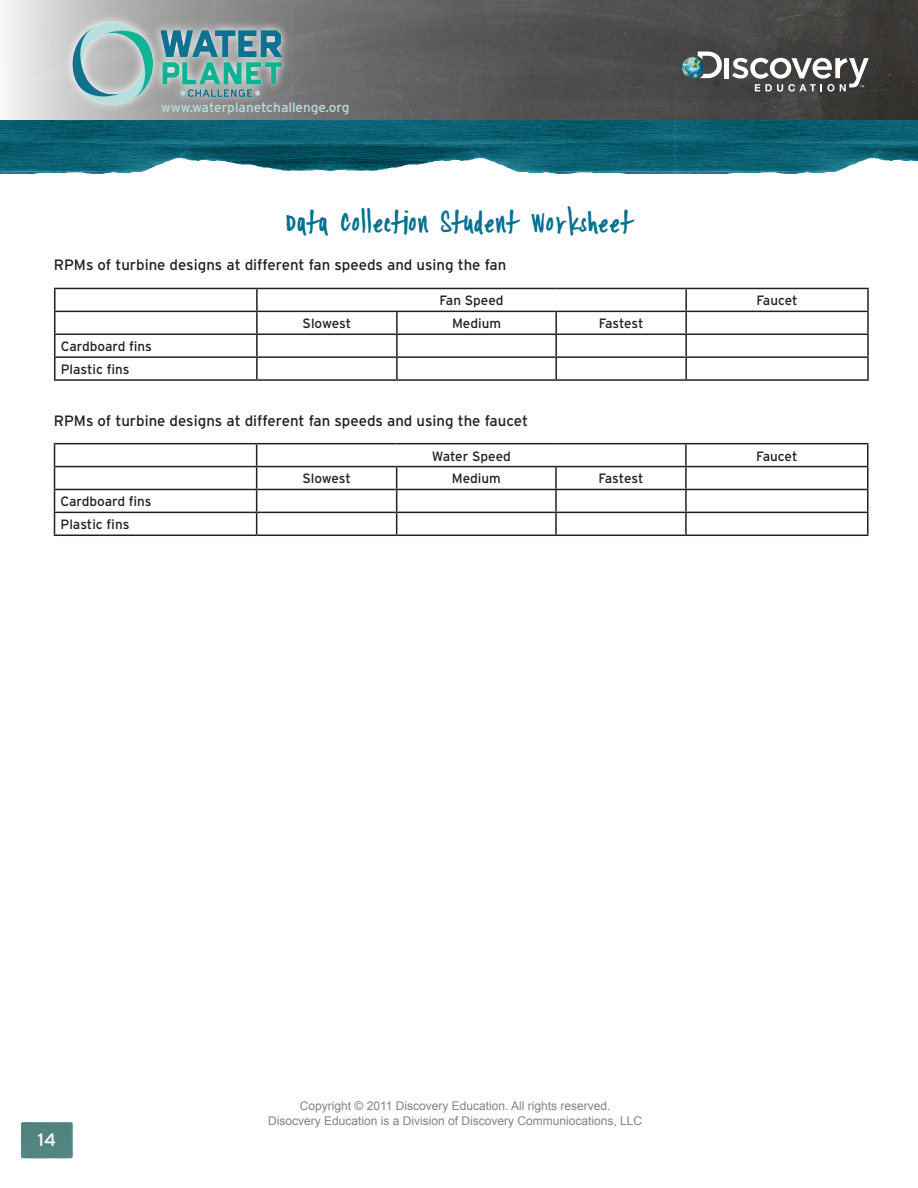
<style>
.page{position:relative;width:918px;height:1188px;background:#fff}
.page>*{position:absolute;margin:0;border:0;box-sizing:border-box;transform-origin:0 0}
.t1{font:24px "Cinahand";color:#00718e}
.t2{font:18px "Interstate";color:#fff}
.t3{font:15px "Interstate";color:#231f20}
.t4{font:13.5px "Interstate";color:#231f20}
.t5{font:13.5px "Interstate";color:#b5e0dd}
.t6{font:12px/14.4px "Arial";color:#808285;text-align:center}
</style>
<div class="page">
<img style="left:21px;top:1122px;width:52px;height:37px">
<img style="left:5px;top:0;width:913px;height:120px">
<img style="left:0;top:120px;width:329px;height:53px">
<img style="left:329px;top:120px;width:345px;height:53px">
<img style="left:674px;top:120px;width:244px;height:53px">
<svg style="left:698px;top:52px;width:24px;height:26px"></svg>
<div style="left:724px;top:58px;width:5px;height:20px;background:#fff"></div>
<svg style="left:732px;top:54px;width:137px;height:38px"></svg>
<img style="left:682px;top:57px;width:21px;height:21px;border-radius:10px">
<img style="left:63px;top:12px;width:229px;height:102px">
<hr style="left:54px;top:288px;width:203px;height:1px;background:#231f20">
<hr style="left:54px;top:289px;width:2px;height:22px;background:#231f20">
<hr style="left:257px;top:288px;width:140px;height:1px;background:#231f20">
<hr style="left:256px;top:289px;width:2px;height:22px;background:#231f20">
<hr style="left:397px;top:288px;width:159px;height:1px;background:#231f20">
<hr style="left:556px;top:288px;width:130px;height:1px;background:#231f20">
<hr style="left:686px;top:288px;width:183px;height:1px;background:#231f20">
<hr style="left:685px;top:289px;width:2px;height:22px;background:#231f20">
<hr style="left:867px;top:289px;width:2px;height:22px;background:#231f20">
<hr style="left:54px;top:311px;width:203px;height:1px;background:#231f20">
<hr style="left:54px;top:312px;width:2px;height:22px;background:#231f20">
<hr style="left:257px;top:311px;width:140px;height:1px;background:#231f20">
<hr style="left:256px;top:312px;width:2px;height:22px;background:#231f20">
<hr style="left:397px;top:311px;width:159px;height:1px;background:#231f20">
<hr style="left:396px;top:312px;width:2px;height:22px;background:#231f20">
<hr style="left:556px;top:311px;width:130px;height:1px;background:#231f20">
<hr style="left:555px;top:312px;width:2px;height:22px;background:#231f20">
<hr style="left:686px;top:311px;width:183px;height:1px;background:#231f20">
<hr style="left:685px;top:312px;width:2px;height:22px;background:#231f20">
<hr style="left:867px;top:312px;width:2px;height:22px;background:#231f20">
<hr style="left:54px;top:334px;width:203px;height:1px;background:#231f20">
<hr style="left:54px;top:335px;width:2px;height:21px;background:#231f20">
<hr style="left:257px;top:334px;width:140px;height:1px;background:#231f20">
<hr style="left:256px;top:335px;width:2px;height:21px;background:#231f20">
<hr style="left:397px;top:334px;width:159px;height:1px;background:#231f20">
<hr style="left:396px;top:335px;width:2px;height:21px;background:#231f20">
<hr style="left:556px;top:334px;width:130px;height:1px;background:#231f20">
<hr style="left:555px;top:335px;width:2px;height:21px;background:#231f20">
<hr style="left:686px;top:334px;width:183px;height:1px;background:#231f20">
<hr style="left:685px;top:335px;width:2px;height:21px;background:#231f20">
<hr style="left:867px;top:335px;width:2px;height:21px;background:#231f20">
<hr style="left:54px;top:356px;width:203px;height:2px;background:#231f20">
<hr style="left:54px;top:358px;width:2px;height:21px;background:#231f20">
<hr style="left:257px;top:356px;width:140px;height:2px;background:#231f20">
<hr style="left:256px;top:358px;width:2px;height:21px;background:#231f20">
<hr style="left:397px;top:356px;width:159px;height:2px;background:#231f20">
<hr style="left:396px;top:358px;width:2px;height:21px;background:#231f20">
<hr style="left:556px;top:356px;width:130px;height:2px;background:#231f20">
<hr style="left:555px;top:358px;width:2px;height:21px;background:#231f20">
<hr style="left:686px;top:356px;width:183px;height:2px;background:#231f20">
<hr style="left:685px;top:358px;width:2px;height:21px;background:#231f20">
<hr style="left:867px;top:358px;width:2px;height:21px;background:#231f20">
<hr style="left:54px;top:379px;width:203px;height:2px;background:#231f20">
<hr style="left:257px;top:379px;width:140px;height:2px;background:#231f20">
<hr style="left:397px;top:379px;width:159px;height:2px;background:#231f20">
<hr style="left:556px;top:379px;width:130px;height:2px;background:#231f20">
<hr style="left:686px;top:379px;width:183px;height:2px;background:#231f20">
<hr style="left:54px;top:443px;width:203px;height:1px;background:#231f20">
<hr style="left:257px;top:443px;width:140px;height:1px;background:#231f20">
<hr style="left:397px;top:443px;width:159px;height:1px;background:#231f20">
<hr style="left:556px;top:443px;width:130px;height:1px;background:#231f20">
<hr style="left:686px;top:443px;width:183px;height:1px;background:#231f20">
<hr style="left:685px;top:444px;width:2px;height:22px;background:#231f20">
<hr style="left:867px;top:444px;width:2px;height:22px;background:#231f20">
<hr style="left:54px;top:466px;width:203px;height:1px;background:#231f20">
<hr style="left:257px;top:466px;width:140px;height:1px;background:#231f20">
<hr style="left:397px;top:466px;width:159px;height:1px;background:#231f20">
<hr style="left:556px;top:466px;width:130px;height:1px;background:#231f20">
<hr style="left:555px;top:467px;width:2px;height:22px;background:#231f20">
<hr style="left:686px;top:466px;width:183px;height:1px;background:#231f20">
<hr style="left:685px;top:467px;width:2px;height:22px;background:#231f20">
<hr style="left:867px;top:467px;width:2px;height:22px;background:#231f20">
<hr style="left:54px;top:489px;width:203px;height:1px;background:#231f20">
<hr style="left:257px;top:489px;width:140px;height:1px;background:#231f20">
<hr style="left:397px;top:489px;width:159px;height:1px;background:#231f20">
<hr style="left:556px;top:489px;width:130px;height:1px;background:#231f20">
<hr style="left:555px;top:490px;width:2px;height:22px;background:#231f20">
<hr style="left:686px;top:489px;width:183px;height:1px;background:#231f20">
<hr style="left:685px;top:490px;width:2px;height:22px;background:#231f20">
<hr style="left:867px;top:490px;width:2px;height:22px;background:#231f20">
<hr style="left:54px;top:512px;width:203px;height:1px;background:#231f20">
<svg style="left:54px;top:444px;width:1px;height:91px"></svg>
<hr style="left:257px;top:512px;width:140px;height:1px;background:#231f20">
<svg style="left:256px;top:444px;width:1px;height:91px"></svg>
<hr style="left:397px;top:512px;width:159px;height:1px;background:#231f20">
<svg style="left:396px;top:467px;width:1px;height:68px"></svg>
<hr style="left:556px;top:512px;width:130px;height:1px;background:#231f20">
<hr style="left:555px;top:513px;width:2px;height:22px;background:#231f20">
<hr style="left:686px;top:512px;width:183px;height:1px;background:#231f20">
<hr style="left:685px;top:513px;width:2px;height:22px;background:#231f20">
<hr style="left:867px;top:513px;width:2px;height:22px;background:#231f20">
<hr style="left:54px;top:535px;width:203px;height:1px;background:#231f20">
<hr style="left:257px;top:535px;width:140px;height:1px;background:#231f20">
<hr style="left:397px;top:535px;width:159px;height:1px;background:#231f20">
<hr style="left:556px;top:535px;width:130px;height:1px;background:#231f20">
<hr style="left:686px;top:535px;width:183px;height:1px;background:#231f20">
<p class="t5" style="left:161px;top:100px;width:190px">www.waterplanetchallenge.org</p>
<p class="t1" style="left:285px;top:209px;width:349px">Data Collection Student Worksheet</p>
<p class="t3" style="left:54px;top:256px;width:454px">RPMs of turbine designs at different fan speeds and using the fan</p>
<p class="t4" style="left:440px;top:293px;width:66px">Fan Speed</p>
<p class="t4" style="left:756px;top:293px;width:43px">Faucet</p>
<p class="t4" style="left:61px;top:339px;width:93px">Cardboard fins</p>
<p class="t4" style="left:61px;top:362px;width:70px">Plastic fins</p>
<p class="t4" style="left:303px;top:316px;width:50px">Slowest</p>
<p class="t4" style="left:452px;top:316px;width:50px">Medium</p>
<p class="t4" style="left:599px;top:316px;width:47px">Fastest</p>
<p class="t3" style="left:54px;top:412px;width:476px">RPMs of turbine designs at different fan speeds and using the faucet</p>
<p class="t4" style="left:432px;top:448px;width:81px">Water Speed</p>
<p class="t4" style="left:756px;top:448px;width:43px">Faucet</p>
<p class="t4" style="left:302px;top:471px;width:50px">Slowest</p>
<p class="t4" style="left:452px;top:471px;width:50px">Medium</p>
<p class="t4" style="left:598px;top:471px;width:47px">Fastest</p>
<p class="t4" style="left:61px;top:494px;width:93px">Cardboard fins</p>
<p class="t4" style="left:61px;top:517px;width:70px">Plastic fins</p>
<h2 class="t2" style="left:38px;top:1130px;width:20px">14</h2>
<p class="t6" style="left:268px;top:1099px;width:376px">Copyright © 2011 Discovery Education. All rights reserved.<br>Disocvery Education is a Division of Discovery Communiocations, LLC</p>
</div>
